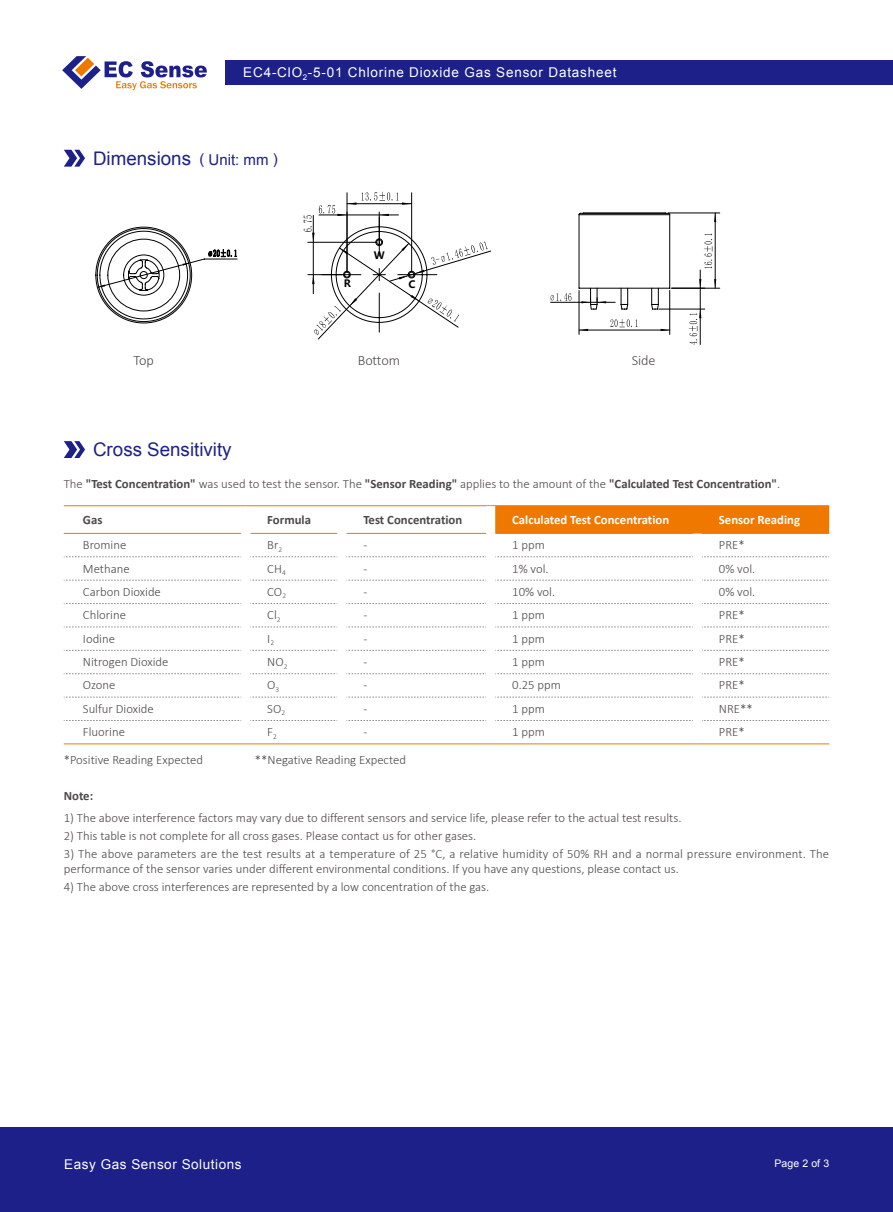
<style>
.page{position:relative;width:893px;height:1212px;background:#fff}
.page>*{position:absolute;margin:0;border:0;box-sizing:border-box;transform-origin:0 0}
.t1{font:18.75px "Arial";color:#1d2088}
.t2{font:300 14.25px "Calibri";letter-spacing:-.01em;color:#4c4948}
.t3{font:13.5px "Arial";letter-spacing:.06em;color:#fff}
.t4{font:13.5px "Arial";letter-spacing:.04em;color:#fff}
.t5{font:300 12.75px/15px "Calibri";color:#4c4948}
.t6{font:700 12.75px "Calibri";color:#4c4948}
.t7{font:700 12.75px "Calibri";color:#fff}
.t8{font:10.5px "Arial";letter-spacing:.01em;color:#fff}
.t9{font:10.2px "Microsoft Ya Hei";color:#000}
.s1{font-size:15px}
.s2{font-weight:300}
</style>
<div class="page">
<div style="left:225px;top:60px;width:668px;height:24px;background:#1d2088"></div>
<svg style="left:62px;top:56px;width:145px;height:34px"></svg>
<div style="left:0;top:1127px;width:893px;height:85px;background:#1d2088"></div>
<svg style="left:64px;top:150px;width:21px;height:17px"></svg>
<svg style="left:96px;top:227px;width:142px;height:96px"></svg>
<hr style="left:579px;top:330px;width:91px;height:1px;background:#000">
<svg style="left:580px;top:329px;width:8px;height:2px"></svg>
<svg style="left:661px;top:329px;width:8px;height:2px"></svg>
<hr style="left:579px;top:290px;width:1px;height:44px;background:#000">
<hr style="left:669px;top:290px;width:1px;height:44px;background:#000">
<svg style="left:610px;top:319px;width:28px;height:8px"></svg>
<hr style="left:715px;top:213px;width:1px;height:75px;background:#000">
<svg style="left:714px;top:214px;width:2px;height:8px"></svg>
<svg style="left:714px;top:279px;width:2px;height:9px"></svg>
<hr style="left:668px;top:213px;width:52px;height:1px;background:#000">
<hr style="left:671px;top:288px;width:49px;height:1px;background:#000">
<svg style="left:704px;top:233px;width:8px;height:35px"></svg>
<hr style="left:700px;top:270px;width:1px;height:74px;background:#000">
<svg style="left:699px;top:279px;width:2px;height:9px"></svg>
<hr style="left:659px;top:309px;width:46px;height:1px;background:#000">
<svg style="left:689px;top:309px;width:12px;height:36px"></svg>
<hr style="left:551px;top:302px;width:64px;height:1px;background:#000">
<svg style="left:550px;top:293px;width:21px;height:8px"></svg>
<svg style="left:579px;top:213px;width:91px;height:97px"></svg>
<svg style="left:304px;top:192px;width:187px;height:148px"></svg>
<svg style="left:64px;top:441px;width:21px;height:17px"></svg>
<div style="left:495px;top:506px;width:334px;height:27px;background:#ee7800"></div>
<svg style="left:64px;top:556px;width:177px;height:1px"></svg>
<svg style="left:250px;top:556px;width:87px;height:1px"></svg>
<svg style="left:346px;top:556px;width:140px;height:1px"></svg>
<svg style="left:495px;top:556px;width:198px;height:1px"></svg>
<svg style="left:702px;top:556px;width:127px;height:1px"></svg>
<svg style="left:64px;top:580px;width:177px;height:1px"></svg>
<svg style="left:250px;top:580px;width:87px;height:1px"></svg>
<svg style="left:346px;top:580px;width:140px;height:1px"></svg>
<svg style="left:495px;top:580px;width:198px;height:1px"></svg>
<svg style="left:702px;top:580px;width:127px;height:1px"></svg>
<svg style="left:64px;top:603px;width:177px;height:1px"></svg>
<svg style="left:250px;top:603px;width:87px;height:1px"></svg>
<svg style="left:346px;top:603px;width:140px;height:1px"></svg>
<svg style="left:495px;top:603px;width:198px;height:1px"></svg>
<svg style="left:702px;top:603px;width:127px;height:1px"></svg>
<svg style="left:64px;top:627px;width:177px;height:1px"></svg>
<svg style="left:250px;top:627px;width:87px;height:1px"></svg>
<svg style="left:346px;top:627px;width:140px;height:1px"></svg>
<svg style="left:495px;top:627px;width:198px;height:1px"></svg>
<svg style="left:702px;top:627px;width:127px;height:1px"></svg>
<svg style="left:64px;top:650px;width:177px;height:1px"></svg>
<svg style="left:250px;top:650px;width:87px;height:1px"></svg>
<svg style="left:346px;top:650px;width:140px;height:1px"></svg>
<svg style="left:495px;top:650px;width:198px;height:1px"></svg>
<svg style="left:702px;top:650px;width:127px;height:1px"></svg>
<svg style="left:64px;top:673px;width:177px;height:1px"></svg>
<svg style="left:250px;top:673px;width:87px;height:1px"></svg>
<svg style="left:346px;top:673px;width:140px;height:1px"></svg>
<svg style="left:495px;top:673px;width:198px;height:1px"></svg>
<svg style="left:702px;top:673px;width:127px;height:1px"></svg>
<svg style="left:64px;top:697px;width:177px;height:1px"></svg>
<svg style="left:250px;top:697px;width:87px;height:1px"></svg>
<svg style="left:346px;top:697px;width:140px;height:1px"></svg>
<svg style="left:495px;top:697px;width:198px;height:1px"></svg>
<svg style="left:702px;top:697px;width:127px;height:1px"></svg>
<svg style="left:64px;top:720px;width:177px;height:1px"></svg>
<svg style="left:250px;top:720px;width:87px;height:1px"></svg>
<svg style="left:346px;top:720px;width:140px;height:1px"></svg>
<svg style="left:495px;top:720px;width:198px;height:1px"></svg>
<svg style="left:702px;top:720px;width:127px;height:1px"></svg>
<hr style="left:64px;top:533px;width:177px;height:1px;background:#ee7800">
<hr style="left:250px;top:533px;width:87px;height:1px;background:#ee7800">
<hr style="left:346px;top:533px;width:140px;height:1px;background:#ee7800">
<hr style="left:495px;top:533px;width:202px;height:1px;background:#ee7800">
<hr style="left:697px;top:533px;width:132px;height:1px;background:#ee7800">
<div style="left:693px;top:533px;width:9px;height:24px;background:#fff"></div>
<hr style="left:64px;top:505px;width:182px;height:1px;background:#ee7800">
<hr style="left:246px;top:505px;width:96px;height:1px;background:#ee7800">
<hr style="left:342px;top:505px;width:149px;height:1px;background:#ee7800">
<hr style="left:491px;top:505px;width:206px;height:1px;background:#ee7800">
<hr style="left:697px;top:505px;width:132px;height:1px;background:#ee7800">
<hr style="left:64px;top:743px;width:182px;height:1px;background:#ee7800">
<hr style="left:246px;top:743px;width:96px;height:1px;background:#ee7800">
<hr style="left:342px;top:743px;width:149px;height:1px;background:#ee7800">
<hr style="left:491px;top:743px;width:206px;height:1px;background:#ee7800">
<hr style="left:697px;top:743px;width:132px;height:1px;background:#ee7800">
<div style="left:693px;top:506px;width:9px;height:27px;background:#ee7800"></div>
<p class="t3" style="left:243px;top:64px;width:375px">EC4-ClO<sub>2</sub>-5-01 Chlorine Dioxide Gas Sensor Datasheet</p>
<h1 class="t1" style="left:93px;top:146px;width:186px">Dimensions <span class="s1">( Unit: mm )</span></h1>
<p class="t9" style="left:344px;top:277px;width:9px">R</p>
<p class="t9" style="left:374px;top:248px;width:12px">W</p>
<p class="t9" style="left:408px;top:277px;width:8px">C</p>
<p class="t2" style="left:134px;top:351px;width:22px">Top</p>
<p class="t2" style="left:358px;top:351px;width:44px">Bottom</p>
<p class="t2" style="left:632px;top:351px;width:25px">Side</p>
<h1 class="t1" style="left:93px;top:437px;width:140px">Cross Sensitivity</h1>
<p class="t6" style="left:64px;top:476px;width:718px"><span class="s2">The</span> "Test Concentration" <span class="s2">was used to test the sensor. The</span> "Sensor Reading" <span class="s2">applies to the amount of the</span> "Calculated Test Concentration"<span class="s2">.</span></p>
<p class="t6" style="left:83px;top:511px;width:21px">Gas</p>
<p class="t6" style="left:267px;top:511px;width:45px">Formula</p>
<p class="t6" style="left:363px;top:511px;width:100px">Test Concentration</p>
<p class="t7" style="left:512px;top:511px;width:158px">Calculated Test Concentration</p>
<p class="t7" style="left:719px;top:511px;width:83px">Sensor Reading</p>
<p class="t5" style="left:83px;top:537px;width:45px">Bromine</p>
<p class="t5" style="left:267px;top:537px;width:17px">Br<sub>2</sub></p>
<p class="t5" style="left:363px;top:537px;width:5px">-</p>
<p class="t5" style="left:512px;top:537px;width:34px">1 ppm</p>
<p class="t5" style="left:719px;top:537px;width:27px">PRE*</p>
<p class="t5" style="left:83px;top:561px;width:48px">Methane</p>
<p class="t5" style="left:267px;top:561px;width:20px">CH<sub>4</sub></p>
<p class="t5" style="left:363px;top:561px;width:5px">-</p>
<p class="t5" style="left:512px;top:561px;width:38px">1% vol.</p>
<p class="t5" style="left:719px;top:561px;width:38px">0% vol.</p>
<p class="t5" style="left:83px;top:584px;width:80px">Carbon Dioxide</p>
<p class="t5" style="left:267px;top:584px;width:20px">CO<sub>2</sub></p>
<p class="t5" style="left:363px;top:584px;width:5px">-</p>
<p class="t5" style="left:512px;top:584px;width:44px">10% vol.</p>
<p class="t5" style="left:719px;top:584px;width:38px">0% vol.</p>
<p class="t5" style="left:83px;top:607px;width:45px">Chlorine</p>
<p class="t5" style="left:267px;top:607px;width:15px">Cl<sub>2</sub></p>
<p class="t5" style="left:363px;top:607px;width:5px">-</p>
<p class="t5" style="left:512px;top:607px;width:34px">1 ppm</p>
<p class="t5" style="left:719px;top:607px;width:27px">PRE*</p>
<p class="t5" style="left:83px;top:631px;width:34px">Iodine</p>
<p class="t5" style="left:267px;top:631px;width:8px">I<sub>2</sub></p>
<p class="t5" style="left:363px;top:631px;width:5px">-</p>
<p class="t5" style="left:512px;top:631px;width:34px">1 ppm</p>
<p class="t5" style="left:719px;top:631px;width:27px">PRE*</p>
<p class="t5" style="left:83px;top:654px;width:87px">Nitrogen Dioxide</p>
<p class="t5" style="left:267px;top:654px;width:22px">NO<sub>2</sub></p>
<p class="t5" style="left:363px;top:654px;width:5px">-</p>
<p class="t5" style="left:512px;top:654px;width:34px">1 ppm</p>
<p class="t5" style="left:719px;top:654px;width:27px">PRE*</p>
<p class="t5" style="left:83px;top:677px;width:34px">Ozone</p>
<p class="t5" style="left:267px;top:677px;width:14px">O<sub>3</sub></p>
<p class="t5" style="left:363px;top:677px;width:5px">-</p>
<p class="t5" style="left:512px;top:677px;width:50px">0.25 ppm</p>
<p class="t5" style="left:719px;top:677px;width:27px">PRE*</p>
<p class="t5" style="left:83px;top:701px;width:72px">Sulfur Dioxide</p>
<p class="t5" style="left:267px;top:701px;width:19px">SO<sub>2</sub></p>
<p class="t5" style="left:363px;top:701px;width:5px">-</p>
<p class="t5" style="left:512px;top:701px;width:34px">1 ppm</p>
<p class="t5" style="left:719px;top:701px;width:35px">NRE**</p>
<p class="t5" style="left:83px;top:724px;width:44px">Fluorine</p>
<p class="t5" style="left:267px;top:724px;width:11px">F<sub>2</sub></p>
<p class="t5" style="left:363px;top:724px;width:5px">-</p>
<p class="t5" style="left:512px;top:724px;width:34px">1 ppm</p>
<p class="t5" style="left:719px;top:724px;width:27px">PRE*</p>
<p class="t5" style="left:64px;top:753px;width:141px">*Positive Reading Expected</p>
<p class="t5" style="left:255px;top:753px;width:153px">**Negative Reading Expected</p>
<p class="t6" style="left:64px;top:788px;width:31px">Note:</p>
<p class="t5" style="left:64px;top:810px;width:619px">1) The above interference factors may vary due to different sensors and service life, please refer to the actual test results.</p>
<p class="t5" style="left:64px;top:828px;width:414px">2) This table is not complete for all cross gases. Please contact us for other gases.</p>
<p class="t5" style="left:64px;top:846px;width:767px">3) The above parameters are the test results at a temperature of 25 °C, a relative humidity of 50% RH and a normal pressure environment. The performance of the sensor varies under different environmental conditions. If you have any questions, please contact us.</p>
<p class="t5" style="left:64px;top:879px;width:427px">4) The above cross interferences are represented by a low concentration of the gas.</p>
<p class="t4" style="left:64px;top:1156px;width:179px">Easy Gas Sensor Solutions</p>
<p class="t8" style="left:774px;top:1156px;width:56px">Page 2 of 3</p>
</div>
